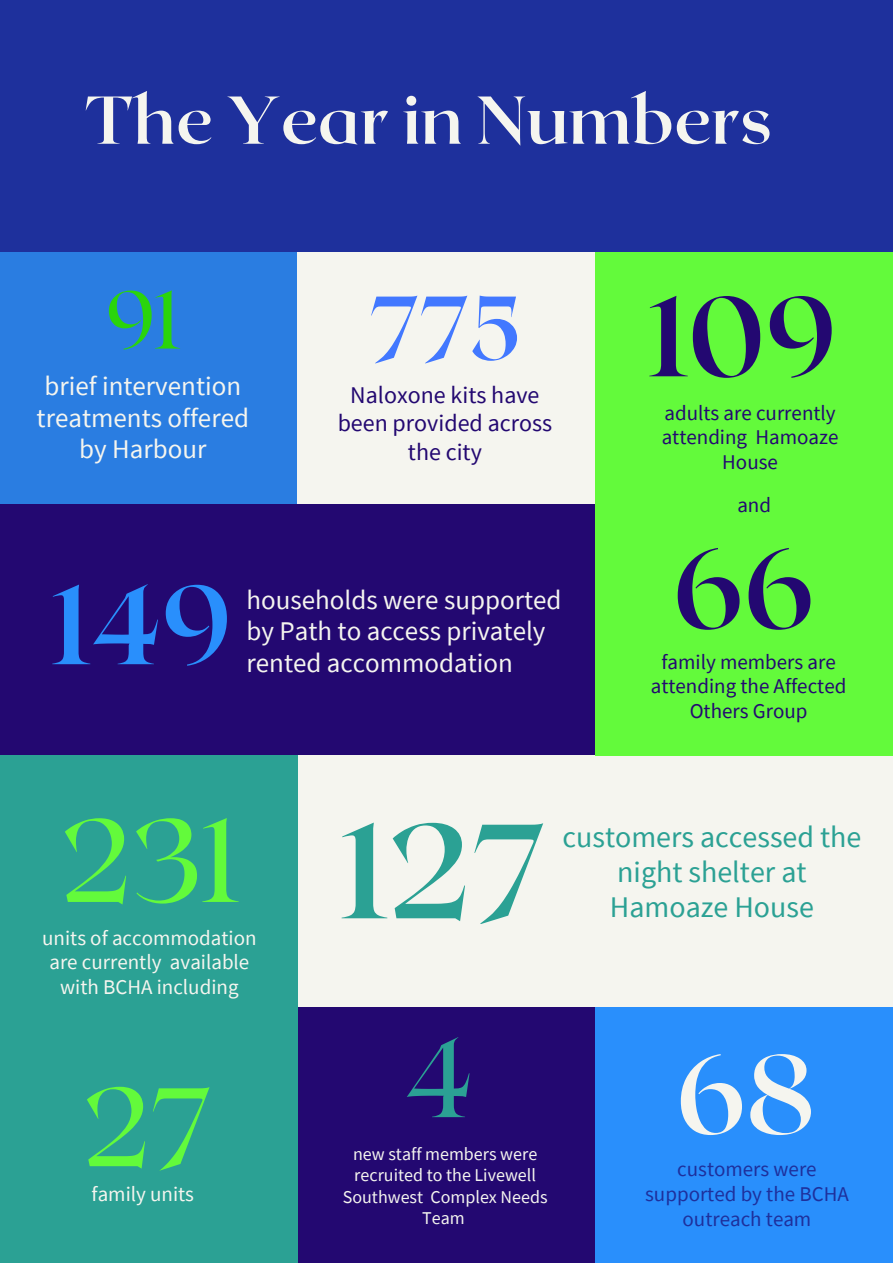
<style>
.page{position:relative;width:893px;height:1264px;background:#fff}
.page>*{position:absolute;margin:0;border:0;box-sizing:border-box;transform-origin:0 0}
.t1{font:700 133.65px "Roxborough CF";color:#2ba194}
.t2{font:117.15px "Roxborough CF";color:#63fa3b}
.t3{font:700 112.35px "Roxborough CF";color:#230871}
.t4{font:700 111.15px "Roxborough CF";color:#298ffc}
.t5{font:700 111.15px "Roxborough CF";color:#f5f5ef}
.t6{font:111.15px "Roxborough CF";color:#63fa3b}
.t7{font:111.15px "Roxborough CF";color:#2ba194}
.t8{font:700 89.85px "Roxborough CF";color:#4278ff}
.t9{font:81.15px "Roxborough CF";color:#2ad40c}
.t10{font:700 67.5px "Roxborough CF";color:#f5f5ef}
.t11{font:30px/34.8px "Source Sans Pro";color:#2ba194;text-align:center}
.t12{font:27px/31.5px "Source Sans Pro";color:#f5f5ef;text-align:center}
.t13{font:24px/28px "Source Sans Pro";color:#230871;text-align:center}
.t14{font:21px/24.8px "Source Sans Pro";color:#230871;text-align:center}
.t15{font:21px/24.8px "Source Sans Pro";color:#f5f5ef;text-align:center}
.t16{font:21px/24.8px "Source Sans Pro";color:#1e309c;text-align:center}
.t17{font:18px/21.3px "Source Sans Pro";color:#f5f5ef;text-align:center}
</style>
<div class="page">
<div style="left:0;top:0;width:892px;height:251px;background:#1e309c"></div>
<div style="left:0;top:503px;width:595px;height:252px;background:#230871"></div>
<div style="left:0;top:252px;width:297px;height:251px;background:#2a7de1"></div>
<div style="left:297px;top:1006px;width:298px;height:256px;background:#230871"></div>
<div style="left:297px;top:252px;width:298px;height:251px;background:#f5f5ef"></div>
<div style="left:298px;top:755px;width:594px;height:251px;background:#f5f5ef"></div>
<div style="left:595px;top:1006px;width:297px;height:256px;background:#298ffc"></div>
<div style="left:595px;top:252px;width:297px;height:503px;background:#63fa3b"></div>
<div style="left:0;top:755px;width:297px;height:507px;background:#2ba194"></div>
<p class="t10" style="left:85px;top:76px;width:688px">The Year in Numbers</p>
<p class="t9" style="left:106px;top:267px;width:76px">91</p>
<p class="t12" style="left:37px;top:370px;width:214px">brief intervention treatments offered by Harbour</p>
<p class="t8" style="left:369px;top:270px;width:153px">775</p>
<p class="t3" style="left:649px;top:264px;width:188px">109</p>
<p class="t13" style="left:337px;top:381px;width:216px">Naloxone kits have been provided across the city</p>
<p class="t14" style="left:661px;top:400px;width:178px">adults are currently attending Hamoaze<br>House</p>
<p class="t14" style="left:737px;top:492px;width:35px">and</p>
<p class="t4" style="left:52px;top:553px;width:180px">149</p>
<p class="t12" style="left:246px;top:583px;width:316px;text-align:left">households were supported by Path to access privately rented accommodation</p>
<p class="t3" style="left:673px;top:516px;width:143px">66</p>
<p class="t14" style="left:650px;top:649px;width:197px">family members are attending the Affected<br>Others Group</p>
<p class="t2" style="left:60px;top:784px;width:180px">231</p>
<p class="t1" style="left:341px;top:784px;width:206px">127</p>
<p class="t11" style="left:562px;top:819px;width:300px">customers accessed the night shelter at</p>
<p class="t11" style="left:610px;top:889px;width:205px">Hamoaze House</p>
<p class="t15" style="left:42px;top:924px;width:216px">units of accommodation are currently available with BCHA including</p>
<p class="t6" style="left:82px;top:1054px;width:131px">27</p>
<p class="t15" style="left:92px;top:1181px;width:104px">family units</p>
<p class="t7" style="left:404px;top:1005px;width:70px">4</p>
<p class="t17" style="left:343px;top:1142px;width:206px">new staff members were recruited to the Livewell<br>Southwest Complex Needs<br>Team</p>
<p class="t5" style="left:676px;top:1022px;width:140px">68</p>
<p class="t16" style="left:645px;top:1156px;width:205px">customers were supported by the BCHA outreach team</p>
</div>
